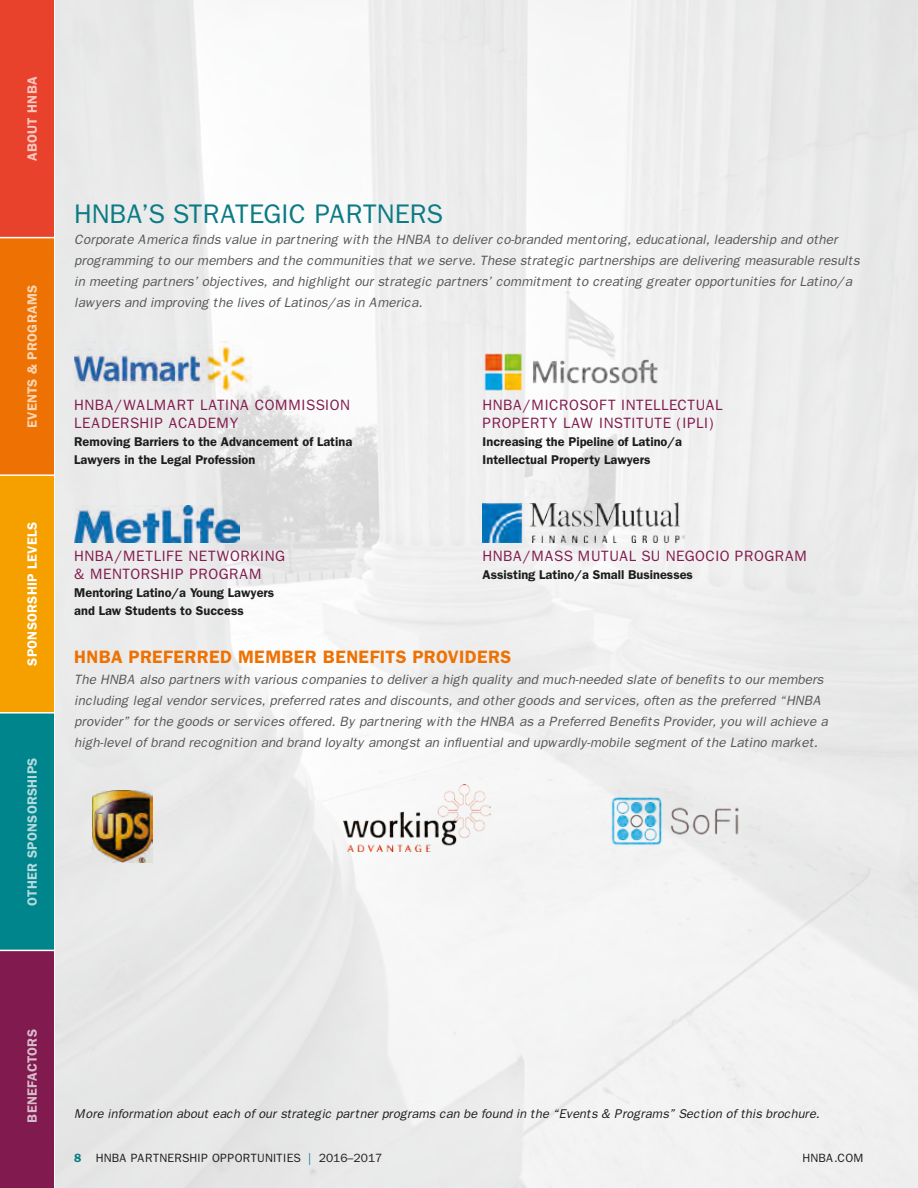
<style>
.page{position:relative;width:918px;height:1188px;background:#fff}
.page>*{position:absolute;margin:0;border:0;box-sizing:border-box;transform-origin:0 0}
._1{font:27px "Franklin Gothic";letter-spacing:-.02em;color:#0b7b84}
._2{font:600 18px "Franklin Gothic";letter-spacing:.02em;color:#ee7203}
._3{font:15px/18px "Franklin Gothic";letter-spacing:.01em;color:#811a4e}
.Intro{font:italic 13.5px/21px "Franklin Gothic";color:#575756}
.t1{font:600 13.5px "Franklin Gothic";letter-spacing:.02em;color:#fff}
._4{font:600 12.75px/18px "Franklin Gothic";color:#1d1d1b}
.T{font:italic 12.75px "Franklin Gothic";color:#1d1d1b}
.T-2{font:12px "Franklin Gothic";color:#1d1d1b}
.s1{font-weight:600;color:#0b7b84}
.s2{color:#0b7b84}
</style>
<div class="page">
<div style="left:0;top:713px;width:54px;height:237px;background:#00858d"></div>
<div style="left:0;top:950px;width:54px;height:238px;background:#811a4e"></div>
<div style="left:0;top:475px;width:54px;height:238px;background:#f6a000"></div>
<div style="left:0;top:238px;width:54px;height:237px;background:#ee7203"></div>
<div style="left:0;top:0;width:54px;height:238px;background:#e8412c"></div>
<hr style="left:0;top:950px;width:56px;height:1px;background:#fff">
<hr style="left:0;top:712px;width:56px;height:2px;background:#fff">
<hr style="left:0;top:474px;width:56px;height:2px;background:#fff">
<hr style="left:0;top:237px;width:56px;height:1px;background:#fff">
<img style="left:56px;top:0;width:862px;height:1188px">
<img style="left:74px;top:342px;width:177px;height:50px">
<img style="left:74px;top:506px;width:166px;height:37px">
<img style="left:483px;top:350px;width:179px;height:42px">
<img style="left:483px;top:502px;width:202px;height:41px">
<img style="left:93px;top:790px;width:60px;height:72px">
<img style="left:344px;top:784px;width:146px;height:67px">
<img style="left:607px;top:791px;width:138px;height:59px">
<p class="t1" style="left:24px;top:161px;width:86px;rotate:-90deg">ABOUT HNBA</p>
<p class="t1" style="left:24px;top:428px;width:144px;rotate:-90deg">EVENTS &amp; PROGRAMS</p>
<p class="t1" style="left:24px;top:666px;width:145px;rotate:-90deg">SPONSORSHIP LEVELS</p>
<p class="t1" style="left:24px;top:906px;width:150px;rotate:-90deg">OTHER SPONSORSHIPS</p>
<p class="_1" style="left:74px;top:198px;width:370px">HNBA’S STRATEGIC PARTNERS</p>
<p class="Intro" style="left:74px;top:229px;width:787px">Corporate America finds value in partnering with the HNBA to deliver co-branded mentoring, educational, leadership and other programming to our members and the communities that we serve. These strategic partnerships are delivering measurable results in meeting partners’ objectives, and highlight our strategic partners’ commitment to creating greater opportunities for Latino/a lawyers and improving the lives of Latinos/as in America.</p>
<p class="_3" style="left:74px;top:396px;width:277px">HNBA/WALMART LATINA COMMISSION<br>LEADERSHIP ACADEMY</p>
<p class="_4" style="left:74px;top:433px;width:279px">Removing Barriers to the Advancement of Latina<br>Lawyers in the Legal Profession</p>
<p class="_3" style="left:74px;top:547px;width:212px">HNBA/METLIFE NETWORKING &amp; MENTORSHIP PROGRAM</p>
<p class="_4" style="left:74px;top:584px;width:202px">Mentoring Latino/a Young Lawyers and Law Students to Success</p>
<p class="_3" style="left:483px;top:396px;width:242px">HNBA/MICROSOFT INTELLECTUAL<br>PROPERTY LAW INSTITUTE (IPLI)</p>
<p class="_4" style="left:483px;top:433px;width:201px">Increasing the Pipeline of Latino/a<br>Intellectual Property Lawyers</p>
<p class="_3" style="left:483px;top:547px;width:327px">HNBA/MASS MUTUAL SU NEGOCIO PROGRAM</p>
<p class="_4" style="left:483px;top:566px;width:212px">Assisting Latino/a Small Businesses</p>
<p class="_2" style="left:74px;top:646px;width:438px">HNBA PREFERRED MEMBER BENEFITS PROVIDERS</p>
<p class="Intro" style="left:74px;top:669px;width:755px">The HNBA also partners with various companies to deliver a high quality and much-needed slate of benefits to our members including legal vendor services, preferred rates and discounts, and other goods and services, often as the preferred “HNBA provider” for the goods or services offered. By partnering with the HNBA as a Preferred Benefits Provider, you will achieve a high-level of brand recognition and brand loyalty amongst an influential and upwardly-mobile segment of the Latino market.</p>
<p class="t1" style="left:24px;top:1123px;width:95px;rotate:-90deg">BENEFACTORS</p>
<p class="T" style="left:74px;top:1106px;width:747px">More information about each of our strategic partner programs can be found in the “Events &amp; Programs” Section of this brochure.</p>
<p class="T-2" style="left:74px;top:1151px;width:310px"><span class="s1">8</span> HNBA PARTNERSHIP OPPORTUNITIES <span class="s2">|</span> 2016–2017</p>
<p class="T-2" style="left:803px;top:1151px;width:63px">HNBA.COM</p>
</div>
